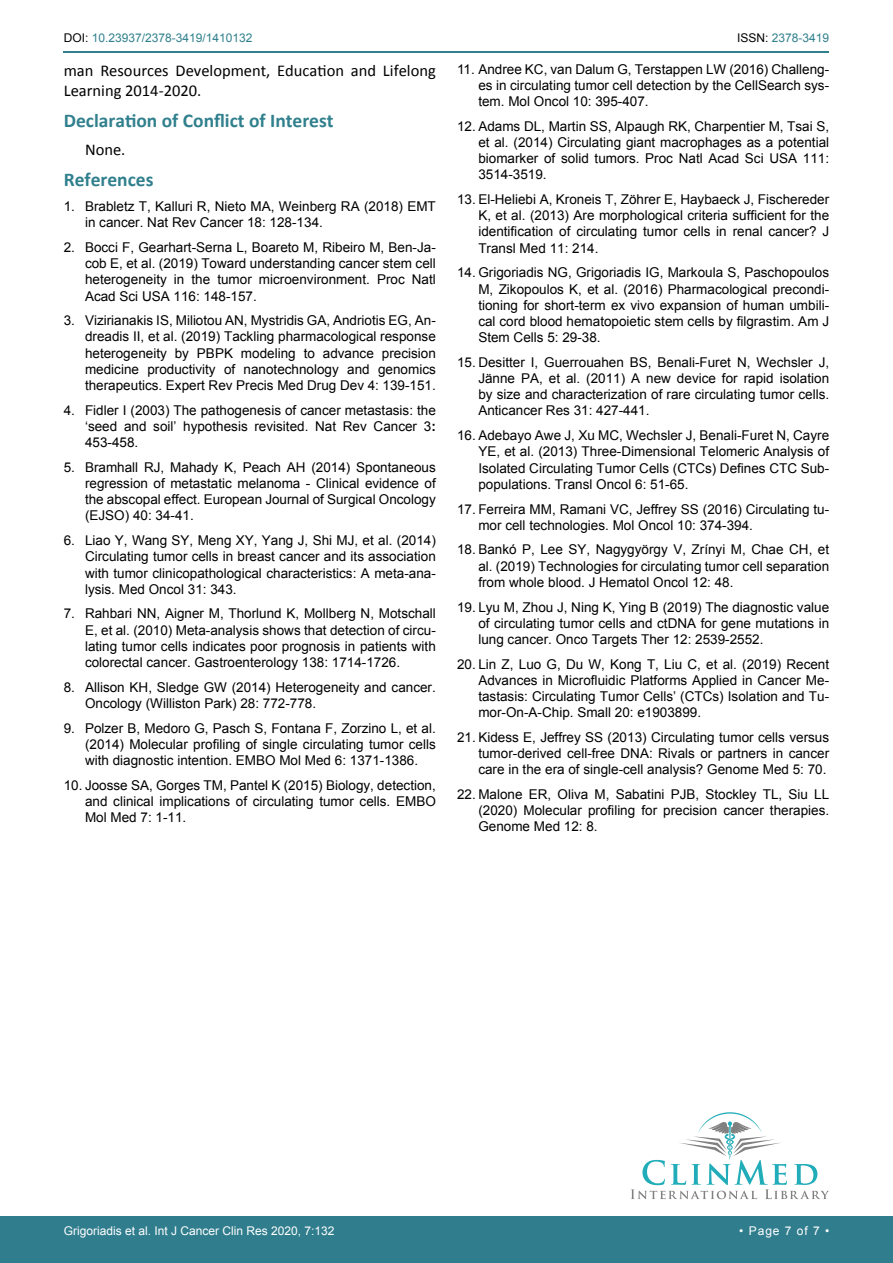
<style>
.page{position:relative;width:893px;height:1263px;background:#fff}
.page>*{position:absolute;margin:0;border:0;box-sizing:border-box;transform-origin:0 0}
.t1{font:700 19.5px "Calibri";color:#30808d}
.t2{font:16.5px/19.8px "Calibri";color:#000}
.t3{font:13.5px/16.2px "Arial";color:#000;text-align:justify}
.t4{font:12px "Arial";color:#fff}
.t5{font:12px "Arial";color:#30808d}
.s1{color:#000}
.s2{font-weight:700}
</style>
<div class="page">
<hr style="left:64px;top:51px;width:765px;height:2px;background:#30808d">
<div style="left:0;top:1217px;width:893px;height:46px;background:#307d8d"></div>
<svg style="left:631px;top:1112px;width:198px;height:87px"></svg>
<p class="t5" style="left:64px;top:30px;width:190px"><span class="s1">DOI:</span> 10.23937/2378-3419/1410132</p>
<p class="t5" style="left:737px;top:30px;width:94px"><span class="s1">ISSN:</span> 2378-3419</p>
<p class="t2" style="left:64px;top:61px;width:374px">man Resources Development, Education and Lifelong<br>Learning 2014-2020.</p>
<h1 class="t1" style="left:64px;top:108px;width:271px">Declaration of Conflict of Interest</h1>
<p class="t2" style="left:85px;top:140px;width:42px">None.</p>
<h1 class="t1" style="left:64px;top:167px;width:91px">References</h1>
<p class="t3" style="left:85px;top:198px;width:352px;text-indent:-21px">1. Brabletz T, Kalluri R, Nieto MA, Weinberg RA (2018) EMT in cancer. Nat Rev Cancer 18: 128-134.</p>
<p class="t3" style="left:85px;top:239px;width:352px;text-indent:-21px">2. Bocci F, Gearhart-Serna L, Boareto M, Ribeiro M, Ben-Ja&shy;cob E, et al. (2019) Toward understanding cancer stem cell heterogeneity in the tumor microenvironment. Proc Natl Acad Sci USA 116: 148-157.</p>
<p class="t3" style="left:85px;top:312px;width:352px;text-indent:-21px">3. Vizirianakis IS, Miliotou AN, Mystridis GA, Andriotis EG, An&shy;dreadis II, et al. (2019) Tackling pharmacological response heterogeneity by PBPK modeling to advance precision medicine productivity of nanotechnology and genomics therapeutics. Expert Rev Precis Med Drug Dev 4: 139-151.</p>
<p class="t3" style="left:85px;top:402px;width:352px;text-indent:-21px">4. Fidler I (2003) The pathogenesis of cancer metastasis: the ‘seed and soil’ hypothesis revisited. Nat Rev Cancer 3<span class="s2">:<br></span>453-458.</p>
<p class="t3" style="left:85px;top:459px;width:352px;text-indent:-21px">5. Bramhall RJ, Mahady K, Peach AH (2014) Spontaneous regression of metastatic melanoma - Clinical evidence of the abscopal effect. European Journal of Surgical Oncology (EJSO) 40: 34-41.</p>
<p class="t3" style="left:85px;top:532px;width:352px;text-indent:-21px">6. Liao Y, Wang SY, Meng XY, Yang J, Shi MJ, et al. (2014)<br>Circulating tumor cells in breast cancer and its association with tumor clinicopathological characteristics: A meta-ana&shy;lysis. Med Oncol 31: 343.</p>
<p class="t3" style="left:85px;top:606px;width:352px;text-indent:-21px">7. Rahbari NN, Aigner M, Thorlund K, Mollberg N, Motschall E, et al. (2010) Meta-analysis shows that detection of circu&shy;lating tumor cells indicates poor prognosis in patients with colorectal cancer. Gastroenterology 138: 1714-1726.</p>
<p class="t3" style="left:85px;top:679px;width:352px;text-indent:-21px">8. Allison KH, Sledge GW (2014) Heterogeneity and cancer.<br>Oncology (Williston Park) 28: 772-778.</p>
<p class="t3" style="left:85px;top:720px;width:352px;text-indent:-21px">9. Polzer B, Medoro G, Pasch S, Fontana F, Zorzino L, et al. (2014) Molecular profiling of single circulating tumor cells with diagnostic intention. EMBO Mol Med 6: 1371-1386.</p>
<p class="t3" style="left:85px;top:777px;width:352px;text-indent:-21px">10. Joosse SA, Gorges TM, Pantel K (2015) Biology, detection, and clinical implications of circulating tumor cells. EMBO Mol Med 7: 1-11.</p>
<p class="t3" style="left:478px;top:61px;width:352px;text-indent:-21px">11. Andree KC, van Dalum G, Terstappen LW (2016) Challeng&shy;es in circulating tumor cell detection by the CellSearch sys&shy;tem. Mol Oncol 10: 395-407.</p>
<p class="t3" style="left:478px;top:118px;width:352px;text-indent:-21px">12. Adams DL, Martin SS, Alpaugh RK, Charpentier M, Tsai S, et al. (2014) Circulating giant macrophages as a potential biomarker of solid tumors. Proc Natl Acad Sci USA 111:<br>3514-3519.</p>
<p class="t3" style="left:478px;top:191px;width:352px;text-indent:-21px">13. El-Heliebi A, Kroneis T, Zöhrer E, Haybaeck J, Fischereder K, et al. (2013) Are morphological criteria sufficient for the identification of circulating tumor cells in renal cancer? J Transl Med 11: 214.</p>
<p class="t3" style="left:478px;top:265px;width:352px;text-indent:-21px">14. Grigoriadis NG, Grigoriadis IG, Markoula S, Paschopoulos M, Zikopoulos K, et al. (2016) Pharmacological precondi&shy;tioning for short-term ex vivo expansion of human umbili&shy;cal cord blood hematopoietic stem cells by filgrastim. Am J Stem Cells 5: 29-38.</p>
<p class="t3" style="left:478px;top:354px;width:352px;text-indent:-21px">15. Desitter I, Guerrouahen BS, Benali-Furet N, Wechsler J, Jänne PA, et al. (2011) A new device for rapid isolation by size and characterization of rare circulating tumor cells.<br>Anticancer Res 31: 427-441.</p>
<p class="t3" style="left:478px;top:427px;width:352px;text-indent:-21px">16. Adebayo Awe J, Xu MC, Wechsler J, Benali-Furet N, Cayre YE, et al. (2013) Three-Dimensional Telomeric Analysis of Isolated Circulating Tumor Cells (CTCs) Defines CTC Sub&shy;populations. Transl Oncol 6: 51-65.</p>
<p class="t3" style="left:478px;top:501px;width:352px;text-indent:-21px">17. Ferreira MM, Ramani VC, Jeffrey SS (2016) Circulating tu&shy;mor cell technologies. Mol Oncol 10: 374-394.</p>
<p class="t3" style="left:478px;top:542px;width:352px;text-indent:-21px">18. Bankó P, Lee SY, Nagygyörgy V, Zrínyi M, Chae CH, et al. (2019) Technologies for circulating tumor cell separation from whole blood. J Hematol Oncol 12: 48.</p>
<p class="t3" style="left:478px;top:599px;width:352px;text-indent:-21px">19. Lyu M, Zhou J, Ning K, Ying B (2019) The diagnostic value of circulating tumor cells and ctDNA for gene mutations in lung cancer. Onco Targets Ther 12: 2539-2552.</p>
<p class="t3" style="left:478px;top:656px;width:352px;text-indent:-21px">20. Lin Z, Luo G, Du W, Kong T, Liu C, et al. (2019) Recent Advances in Microfluidic Platforms Applied in Cancer Me&shy;tastasis: Circulating Tumor Cells’ (CTCs) Isolation and Tu&shy;mor-On-A-Chip. Small 20: e1903899.</p>
<p class="t3" style="left:478px;top:729px;width:352px;text-indent:-21px">21. Kidess E, Jeffrey SS (2013) Circulating tumor cells versus tumor-derived cell-free DNA: Rivals or partners in cancer care in the era of single-cell analysis? Genome Med 5: 70.</p>
<p class="t3" style="left:478px;top:786px;width:352px;text-indent:-21px">22. Malone ER, Oliva M, Sabatini PJB, Stockley TL, Siu LL (2020) Molecular profiling for precision cancer therapies.<br>Genome Med 12: 8.</p>
<p class="t4" style="left:64px;top:1223px;width:272px">Grigoriadis et al. Int J Cancer Clin Res 2020, 7:132</p>
<p class="t4" style="left:739px;top:1223px;width:91px">• Page 7 of 7 •</p>
</div>
